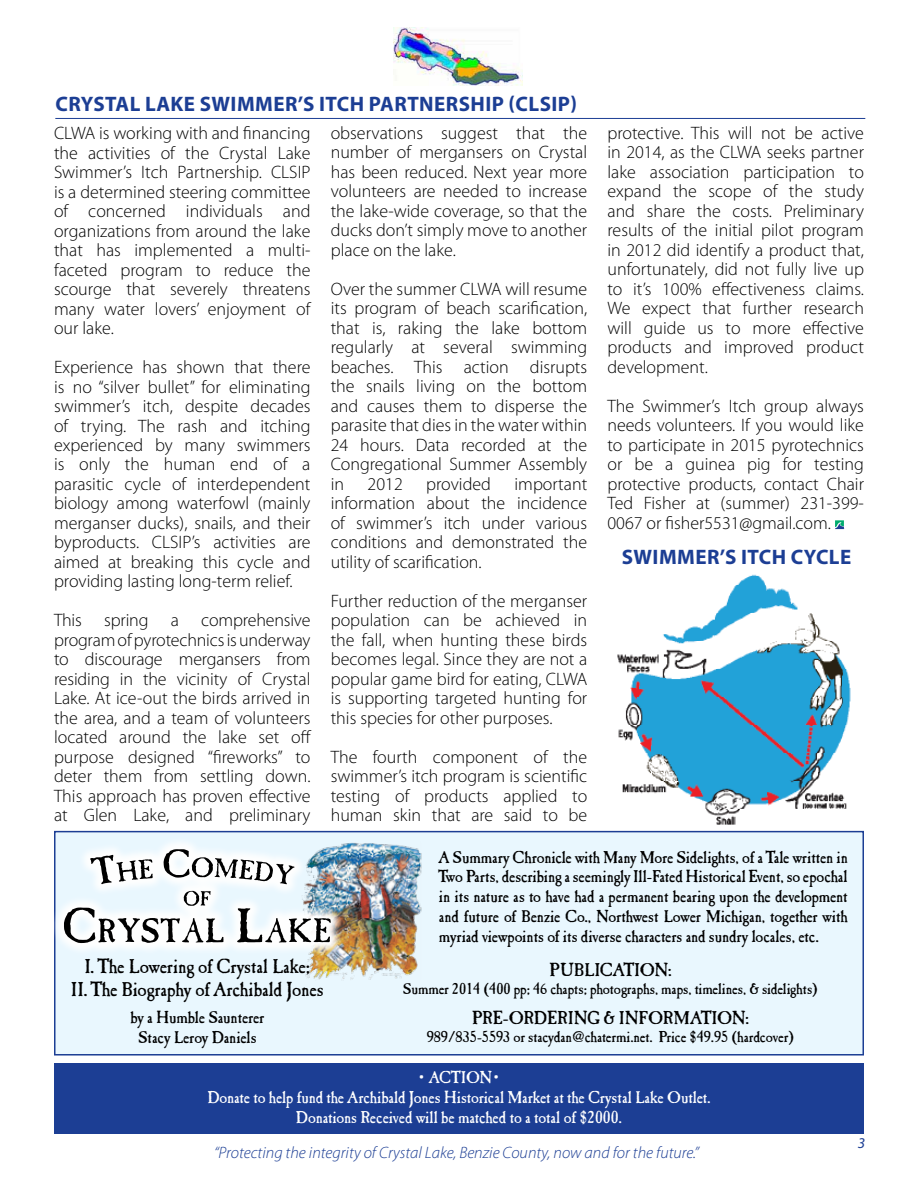
<style>
.page{position:relative;width:918px;height:1188px;background:#fff}
.page>*{position:absolute;margin:0;border:0;box-sizing:border-box;transform-origin:0 0}
.t1{font:700 21px "Myriad Pro";letter-spacing:.02em;color:#1c3e94}
.t2{font:19.5px/23.4px "Caslon Antique";letter-spacing:-.01em;color:#000;text-align:center}
.t3{font:300 18px/19.5px "Myriad Pro";color:#000;text-align:justify}
.t4{font:18px "Caslon Antique";color:#000}
.t5{font:16.5px/19.8px "Caslon Antique";letter-spacing:-.01em;color:#000;text-align:justify}
.t6{font:16.5px/19.8px "Caslon Antique";letter-spacing:-.01em;color:#fff;text-align:center}
.t7{font:italic 300 16.5px "Myriad Pro";color:#1c3e94}
.t8{font:15px "Caslon Antique";letter-spacing:-.01em;color:#000}
.t9{font:italic 15px "Myriad Pro";color:#1c3e94}
</style>
<div class="page">
<img style="left:394px;top:28px;width:128px;height:58px">
<svg style="left:835px;top:520px;width:10px;height:9px"></svg>
<hr style="left:55px;top:118px;width:810px;height:1px;background:#1c3e94">
<img style="left:617px;top:574px;width:234px;height:251px">
<div style="left:54px;top:831px;width:810px;height:225px;background:#e9f7fe;border:2px solid #1c3e94"></div>
<img style="left:305px;top:843px;width:117px;height:137px">
<svg style="left:54px;top:836px;width:290px;height:120px"></svg>
<svg style="left:64px;top:891px;width:159px;height:52px"></svg>
<svg style="left:237px;top:908px;width:94px;height:34px"></svg>
<svg style="left:90px;top:855px;width:63px;height:29px;background:#bdbebe"></svg>
<svg style="left:164px;top:849px;width:131px;height:35px"></svg>
<div style="left:54px;top:1063px;width:810px;height:71px;background:#1c3e94"></div>
<p class="t1" style="left:56px;top:90px;width:523px">CRYSTAL LAKE SWIMMER’S ITCH PARTNERSHIP (CLSIP)</p>
<p class="t3" style="left:54px;top:123px;width:258px">CLWA is working with and financing the activities of the Crystal Lake Swimmer’s Itch Partnership. CLSIP is a determined steering committee of concerned individuals and organizations from around the lake that has implemented a multi&shy;faceted program to reduce the scourge that severely threatens many water lovers’ enjoyment of our lake.</p>
<p class="t3" style="left:54px;top:357px;width:258px">Experience has shown that there is no “silver bullet” for eliminating swimmer’s itch, despite decades of trying. The rash and itching experienced by many swimmers is only the human end of a parasitic cycle of interdependent biology among waterfowl (mainly merganser ducks), snails, and their byproducts. CLSIP’s activities are aimed at breaking this cycle and providing lasting long-term relief.</p>
<p class="t3" style="left:54px;top:611px;width:259px">This spring a comprehensive program of pyrotechnics is underway to discourage mergansers from residing in the vicinity of Crystal Lake. At ice-out the birds arrived in the area, and a team of volunteers located around the lake set off purpose designed “fireworks” to deter them from settling down.<br>This approach has proven effective at Glen Lake, and preliminary</p>
<p class="t3" style="left:331px;top:123px;width:258px">observations suggest that the number of mergansers on Crystal has been reduced. Next year more volunteers are needed to increase the lake-wide coverage, so that the ducks don’t simply move to another place on the lake.</p>
<p class="t3" style="left:331px;top:279px;width:258px">Over the summer CLWA will resume its program of beach scarification, that is, raking the lake bottom regularly at several swimming beaches. This action disrupts the snails living on the bottom and causes them to disperse the parasite that dies in the water within 24 hours. Data recorded at the Congregational Summer Assembly in</p>
<p class="t3" style="left:368px;top:474px;width:37px">2012</p>
<p class="t3" style="left:426px;top:474px;width:66px">provided</p>
<p class="t3" style="left:331px;top:474px;width:258px;text-indent:184px">important information about the incidence of swimmer’s itch under various conditions and demonstrated the utility of scarification.</p>
<p class="t3" style="left:331px;top:591px;width:258px">Further reduction of the merganser population can be achieved in the fall, when hunting these birds becomes legal. Since they are not a popular game bird for eating, CLWA is supporting targeted hunting for this species for other purposes.</p>
<p class="t3" style="left:331px;top:747px;width:258px">The fourth component of the swimmer’s itch program is scientific testing of products applied to human skin that are said to be</p>
<p class="t3" style="left:608px;top:123px;width:258px">protective. This will not be active in 2014, as the CLWA seeks partner lake association participation to expand the scope of the study and share the costs. Preliminary results of the initial pilot program in 2012 did identify a product that, unfortunately, did not fully live up to it’s 100% effectiveness claims.<br>We expect that further research will guide us to more effective products and improved product development.</p>
<p class="t3" style="left:608px;top:396px;width:258px">The Swimmer’s Itch group always needs volunteers. If you would like to participate in 2015 pyrotechnics or be a guinea pig for testing protective products, contact Chair Ted Fisher at (summer) 231-399- 0067 or fisher5531@gmail.com.</p>
<p class="t1" style="left:622px;top:543px;width:231px">SWIMMER’S ITCH CYCLE</p>
<p class="t5" style="left:439px;top:847px;width:410px">A Summary Chronicle with Many More Sidelights, of a Tale written in Two Parts, describing a seemingly Ill-Fated Historical Event, so epochal in its nature as to have had a permanent bearing upon the development and future of Benzie Co., Northwest Lower Michigan, together with myriad viewpoints of its diverse characters and sundry locales, etc.</p>
<p class="t2" style="left:71px;top:955px;width:254px">I. The Lowering of Crystal Lake;<br>II. The Biography of Archibald Jones</p>
<p class="t5" style="left:130px;top:1008px;width:136px;text-align:center">by a Humble Saunterer<br>Stacy Leroy Daniels</p>
<p class="t4" style="left:549px;top:959px;width:35px">Publicati</p>
<p class="t4" style="left:640px;top:959px;width:34px">on:</p>
<p class="t8" style="left:403px;top:979px;width:417px">Summer 2014 (400 pp; 46 chapts; photographs, maps, timelines, &amp; sidelights)</p>
<p class="t4" style="left:472px;top:1007px;width:214px">Pre-ordering &amp; informati</p>
<p class="t4" style="left:717px;top:1007px;width:34px">on:</p>
<p class="t8" style="left:427px;top:1027px;width:369px">989/835-5593 or stacydan@chatermi.net. Price $49.95 (hardcover)</p>
<p class="t6" style="left:207px;top:1068px;width:505px">• Action •<br>Donate to help fund the Archibald Jones Historical Market at the Crystal Lake Outlet.<br>Donations Received will be matched to a total of $2000.</p>
<p class="t7" style="left:214px;top:1142px;width:487px">“Protecting the integrity of Crystal Lake, Benzie County, now and for the future.”</p>
<p class="t9" style="left:858px;top:1134px;width:9px">3</p>
</div>
